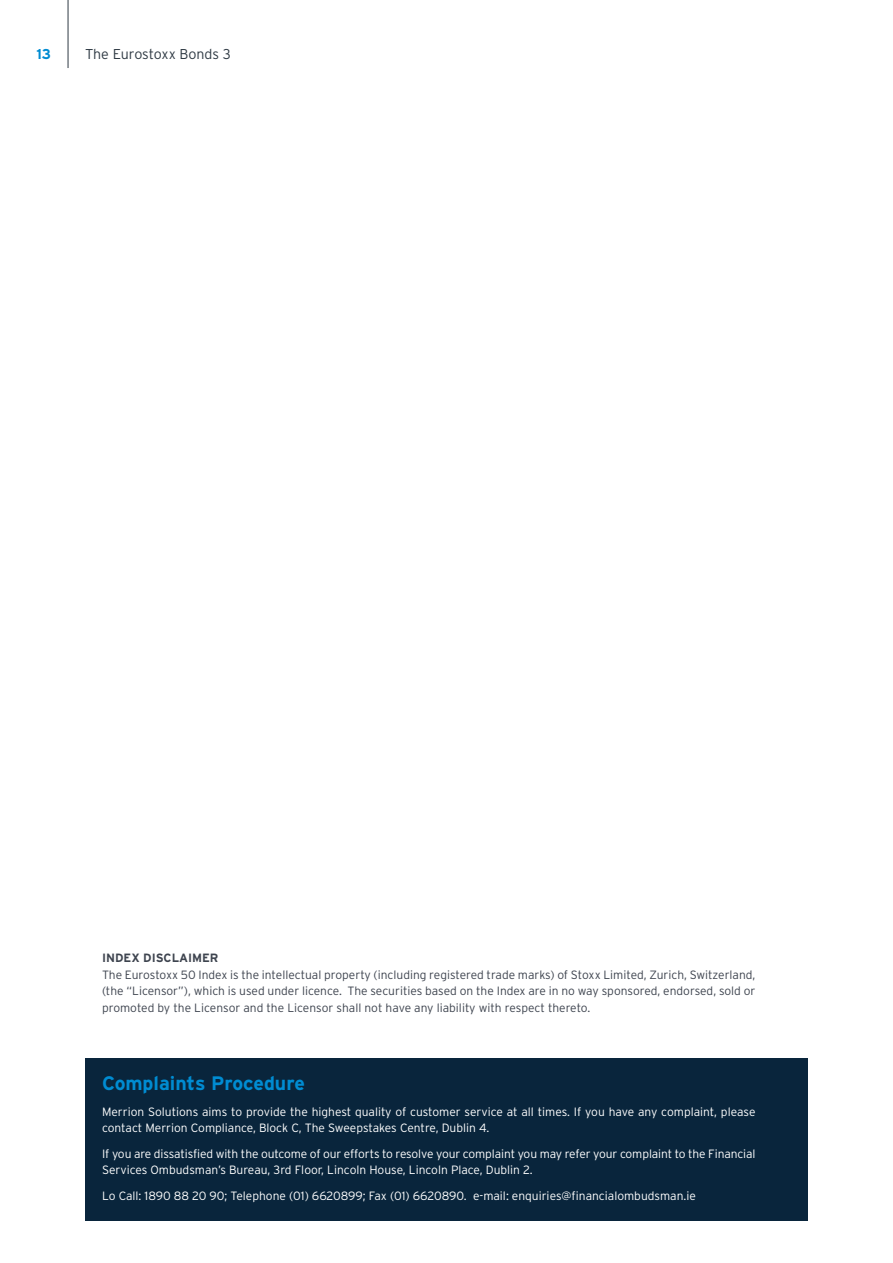
<style>
.page{position:relative;width:893px;height:1263px;background:#fff}
.page>*{position:absolute;margin:0;border:0;box-sizing:border-box;transform-origin:0 0}
.t1{font:700 19.5px "Interstate";color:#008cd2}
.t2{font:300 14.25px "Interstate";letter-spacing:-.01em;color:#2f3a44}
.t3{font:700 14.25px "Interstate";color:#008cd2}
.t4{font:300 12px/16.5px "Interstate";color:#fff}
.t5{font:300 12px/16.5px "Interstate";color:#3e444f;text-align:justify}
.t6{font:700 12px "Interstate";color:#3e444f}
</style>
<div class="page">
<div style="left:85px;top:1058px;width:723px;height:163px;background:#09253c"></div>
<hr style="left:68px;top:0;width:1px;height:68px;background:#2f3a44">
<p class="t3" style="left:36px;top:46px;width:16px">13</p>
<p class="t2" style="left:85px;top:46px;width:147px">The Eurostoxx Bonds 3</p>
<p class="t6" style="left:102px;top:951px;width:118px">INDEX DISCLAIMER</p>
<p class="t5" style="left:102px;top:966px;width:655px">The Eurostoxx 50 Index is the intellectual property (including registered trade marks) of Stoxx Limited, Zurich, Switzerland, (the “Licensor”), which is used under licence. The securities based on the Index are in no way sponsored, endorsed, sold or promoted by the Licensor and the Licensor shall not have any liability with respect thereto.</p>
<h1 class="t1" style="left:102px;top:1072px;width:204px">Complaints Procedure</h1>
<p class="t4" style="left:102px;top:1103px;width:655px">Merrion Solutions aims to provide the highest quality of customer service at all times. If you have any complaint, please contact Merrion Compliance, Block C, The Sweepstakes Centre, Dublin 4.</p>
<p class="t4" style="left:102px;top:1145px;width:655px">If you are dissatisfied with the outcome of our efforts to resolve your complaint you may refer your complaint to the Financial<br>Services Ombudsman’s Bureau, 3rd Floor, Lincoln House, Lincoln Place, Dublin 2.</p>
<p class="t4" style="left:102px;top:1187px;width:595px">Lo Call: 1890 88 20 90; Telephone (01) 6620899; Fax (01) 6620890. e-mail: enquiries@financialombudsman.ie</p>
</div>
